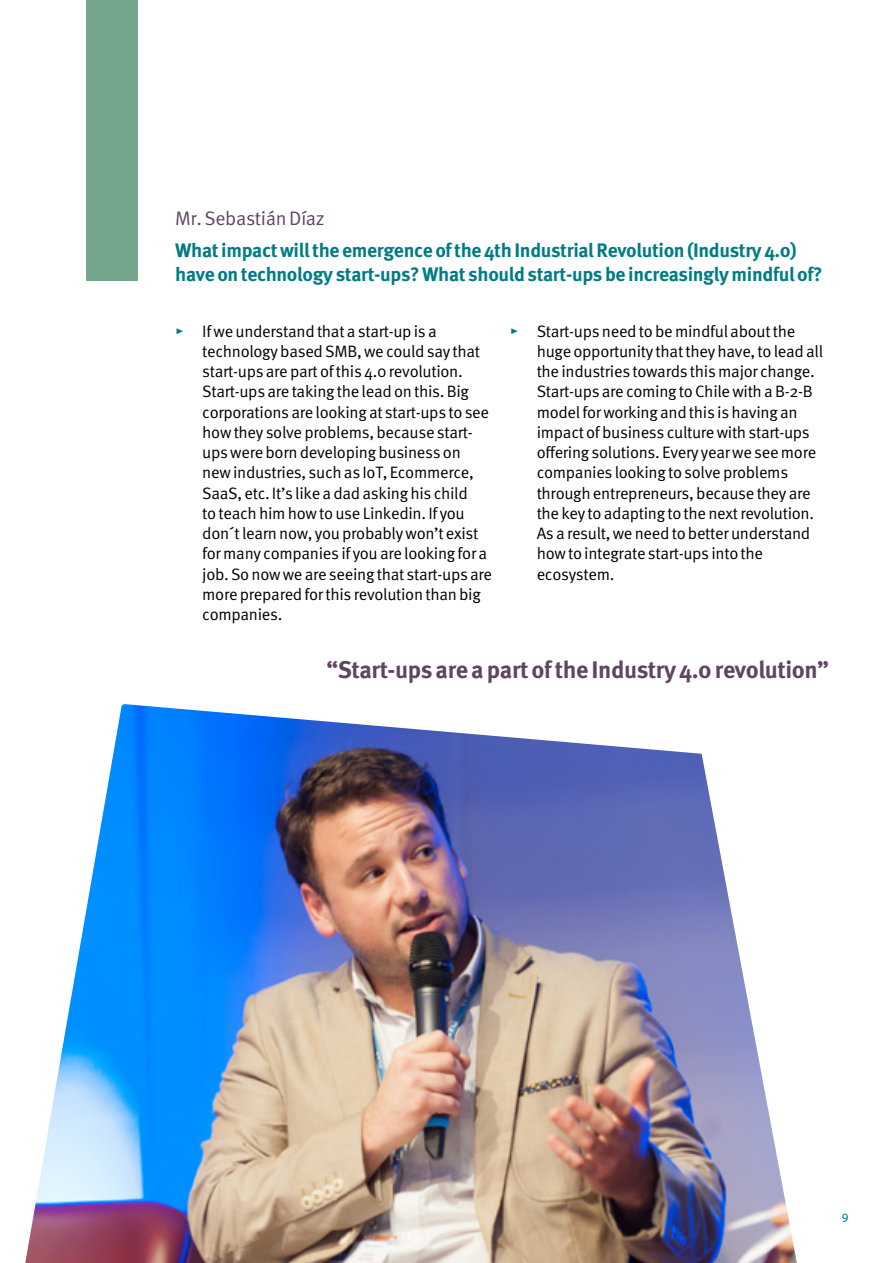
<style>
.page{position:relative;width:893px;height:1263px;background:#fff}
.page>*{position:absolute;margin:0;border:0;box-sizing:border-box;transform-origin:0 0}
.t1{font:700 24px "Meta Pro";letter-spacing:-.02em;color:#604561}
.t2{font:700 19.5px/23.4px "Meta Pro";letter-spacing:-.02em;color:#007c82}
.t3{font:19.5px "Meta Pro";letter-spacing:-.02em;color:#604561}
.t4{font:16.5px/20.2px "Meta Pro";letter-spacing:-.02em;color:#000}
.t5{font:12.75px "Myriad Pro";color:#007c82}
.s1{color:#007c82}
</style>
<div class="page">
<img style="left:25px;top:704px;width:772px;height:559px">
<div style="left:87px;top:0;width:51px;height:281px;background:#74a68e"></div>
<p class="t3" style="left:175px;top:206px;width:151px">Mr. Sebastián Díaz</p>
<p class="t2" style="left:175px;top:239px;width:649px">What impact will the emergence of the 4th Industrial Revolution (Industry 4.0) have on technology start-ups? What should start-ups be increasingly mindful of?</p>
<p class="t4" style="left:202px;top:321px;width:291px;text-indent:-27px"><span class="s1">▸</span> If we understand that a start-up is a technology based SMB, we could say that start-ups are part of this 4.0 revolution.<br>Start-ups are taking the lead on this. Big corporations are looking at start-ups to see how they solve problems, because start&shy;ups were born developing business on new industries, such as IoT, Ecommerce, SaaS, etc. It’s like a dad asking his child<br>to teach him how to use Linkedin. If you don´t learn now, you probably won’t exist for many companies if you are looking for a job. So now we are seeing that start-ups are more prepared for this revolution than big companies.</p>
<p class="t4" style="left:537px;top:321px;width:288px;text-indent:-27px"><span class="s1">▸</span> Start-ups need to be mindful about the huge opportunity that they have, to lead all the industries towards this major change.<br>Start-ups are coming to Chile with a B-2-B model for working and this is having an impact of business culture with start-ups offering solutions. Every year we see more companies looking to solve problems through entrepreneurs, because they are the key to adapting to the next revolution.<br>As a result, we need to better understand how to integrate start-ups into the ecosystem.</p>
<h1 class="t1" style="left:326px;top:655px;width:504px">“Start-ups are a part of the Industry 4.0 revolution”</h1>
<p class="t5" style="left:842px;top:1210px;width:8px">9</p>
</div>
